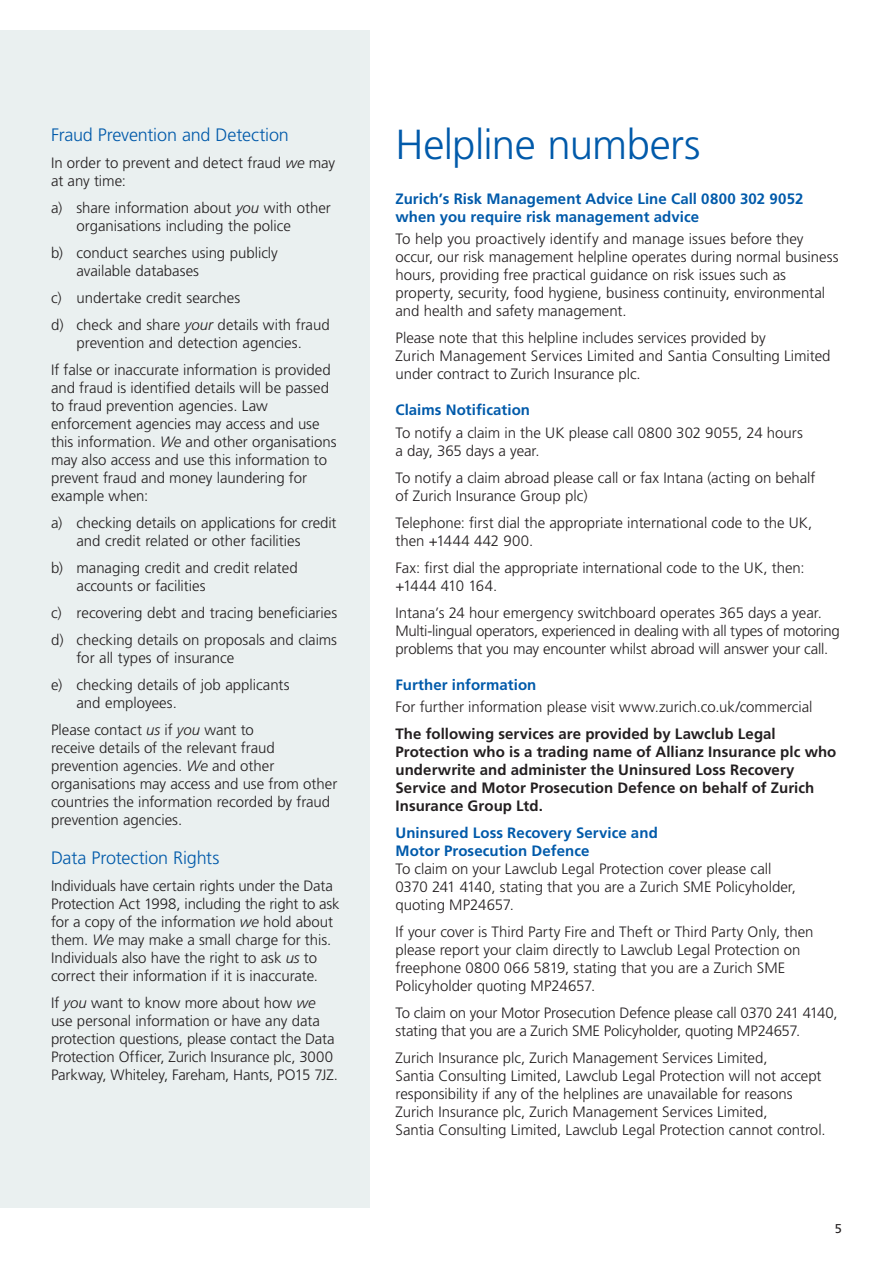
<style>
.page{position:relative;width:893px;height:1263px;background:#fff}
.page>*{position:absolute;margin:0;border:0;box-sizing:border-box;transform-origin:0 0}
.t1{font:300 42px "Frutiger LT Std";letter-spacing:-.015em;color:#015aaa}
.t2{font:300 18px "Frutiger LT Std";letter-spacing:-.01em;color:#015aaa}
.t3{font:300 15px/18px "Frutiger LT Std";letter-spacing:-.005em;color:#231f20}
.t4{font:700 15px/18px "Frutiger LT Std";letter-spacing:.005em;color:#231f20}
.t5{font:700 15px/18px "Frutiger LT Std";letter-spacing:.005em;color:#015aaa}
.t6{font:12.75px "Frutiger LT Std";color:#231f20}
.s1{font-style:italic}
</style>
<div class="page">
<div style="left:0;top:30px;width:370px;height:1178px;background:#eaf0f0"></div>
<p class="t2" style="left:51px;top:124px;width:239px">Fraud Prevention and Detection</p>
<p class="t3" style="left:51px;top:154px;width:286px">In order to prevent and detect fraud <span class="s1">we</span> may at any time:</p>
<p class="t3" style="left:77px;top:199px;width:256px;text-indent:-26px">a) share information about <span class="s1">you</span> with other organisations including the police</p>
<p class="t3" style="left:77px;top:244px;width:203px;text-indent:-26px">b) conduct searches using publicly available databases</p>
<p class="t3" style="left:51px;top:284px;width:280px;line-height:27px">c) undertake credit searches<br>d) check and share <span class="s1">your</span> details with fraud</p>
<p class="t3" style="left:51px;top:329px;width:281px;line-height:27px;text-align:center">prevention and detection agencies.<br>If false or inaccurate information is provided</p>
<p class="t3" style="left:51px;top:379px;width:287px">and fraud is identified details will be passed to fraud prevention agencies. Law enforcement agencies may access and use this information. <span class="s1">We</span> and other organisations may also access and use this information to prevent fraud and money laundering for example when:</p>
<p class="t3" style="left:77px;top:514px;width:261px;text-indent:-26px">a) checking details on applications for credit and credit related or other facilities</p>
<p class="t3" style="left:77px;top:559px;width:223px;text-indent:-26px">b) managing credit and credit related accounts or facilities</p>
<p class="t3" style="left:51px;top:599px;width:288px;line-height:27px">c) recovering debt and tracing beneficiaries d) checking details on proposals and claims</p>
<p class="t3" style="left:51px;top:644px;width:240px;line-height:27px;text-indent:26px">for all types of insurance<br>e) checking details of job applicants</p>
<p class="t3" style="left:51px;top:689px;width:204px;line-height:27px;text-indent:26px">and employees.<br>Please contact <span class="s1">us</span> if <span class="s1">you</span> want to</p>
<p class="t3" style="left:51px;top:739px;width:288px">receive details of the relevant fraud prevention agencies. <span class="s1">We</span> and other organisations may access and use from other countries the information recorded by fraud prevention agencies.</p>
<p class="t2" style="left:51px;top:847px;width:170px">Data Protection Rights</p>
<p class="t3" style="left:51px;top:877px;width:290px">Individuals have certain rights under the Data Protection Act 1998, including the right to ask for a copy of the information <span class="s1">we</span> hold about them. <span class="s1">We</span> may make a small charge for this.<br>Individuals also have the right to ask <span class="s1">us</span> to correct their information if it is inaccurate.</p>
<p class="t3" style="left:51px;top:994px;width:288px">If <span class="s1">you</span> want to know more about how <span class="s1">we </span>use personal information or have any data protection questions, please contact the Data Protection Officer, Zurich Insurance plc, 3000<br>Parkway, Whiteley, Fareham, Hants, PO15 7JZ.</p>
<h1 class="t1" style="left:395px;top:121px;width:307px">Helpline numbers</h1>
<p class="t5" style="left:395px;top:190px;width:409px">Zurich’s Risk Management Advice Line Call 0800 302 9052 when you require risk management advice</p>
<p class="t3" style="left:395px;top:230px;width:445px">To help you proactively identify and manage issues before they occur, our risk management helpline operates during normal business hours, providing free practical guidance on risk issues such as property, security, food hygiene, business continuity, environmental and health and safety management.</p>
<p class="t3" style="left:395px;top:329px;width:437px">Please note that this helpline includes services provided by<br>Zurich Management Services Limited and Santia Consulting Limited under contract to Zurich Insurance plc.</p>
<p class="t5" style="left:395px;top:401px;width:136px">Claims Notification</p>
<p class="t3" style="left:395px;top:424px;width:409px">To notify a claim in the UK please call 0800 302 9055, 24 hours a day, 365 days a year.</p>
<p class="t3" style="left:395px;top:469px;width:422px">To notify a claim abroad please call or fax Intana (acting on behalf of Zurich Insurance Group plc)</p>
<p class="t3" style="left:395px;top:514px;width:418px">Telephone: first dial the appropriate international code to the UK, then +1444 442 900.</p>
<p class="t3" style="left:395px;top:559px;width:411px">Fax: first dial the appropriate international code to the UK, then: +1444 410 164.</p>
<p class="t3" style="left:395px;top:604px;width:446px">Intana’s 24 hour emergency switchboard operates 365 days a year.<br>Multi-lingual operators, experienced in dealing with all types of motoring problems that you may encounter whilst abroad will answer your call.</p>
<p class="t5" style="left:395px;top:676px;width:142px">Further information</p>
<p class="t3" style="left:395px;top:698px;width:418px">For further information please visit www.zurich.co.uk/commercial</p>
<p class="t4" style="left:395px;top:725px;width:442px">The following services are provided by Lawclub Legal Protection who is a trading name of Allianz Insurance plc who underwrite and administer the Uninsured Loss Recovery Service and Motor Prosecution Defence on behalf of Zurich Insurance Group Ltd.</p>
<p class="t5" style="left:395px;top:824px;width:264px">Uninsured Loss Recovery Service and<br>Motor Prosecution Defence</p>
<p class="t3" style="left:395px;top:860px;width:402px">To claim on your Lawclub Legal Protection cover please call<br>0370 241 4140, stating that you are a Zurich SME Policyholder, quoting MP24657.</p>
<p class="t3" style="left:395px;top:923px;width:420px">If your cover is Third Party Fire and Theft or Third Party Only, then please report your claim directly to Lawclub Legal Protection on freephone 0800 066 5819, stating that you are a Zurich SME Policyholder quoting MP24657.</p>
<p class="t3" style="left:395px;top:1004px;width:444px">To claim on your Motor Prosecution Defence please call 0370 241 4140, stating that you are a Zurich SME Policyholder, quoting MP24657.</p>
<p class="t3" style="left:395px;top:1049px;width:432px">Zurich Insurance plc, Zurich Management Services Limited,<br>Santia Consulting Limited, Lawclub Legal Protection will not accept responsibility if any of the helplines are unavailable for reasons Zurich Insurance plc, Zurich Management Services Limited,<br>Santia Consulting Limited, Lawclub Legal Protection cannot control.</p>
<p class="t6" style="left:835px;top:1221px;width:9px">5</p>
</div>
